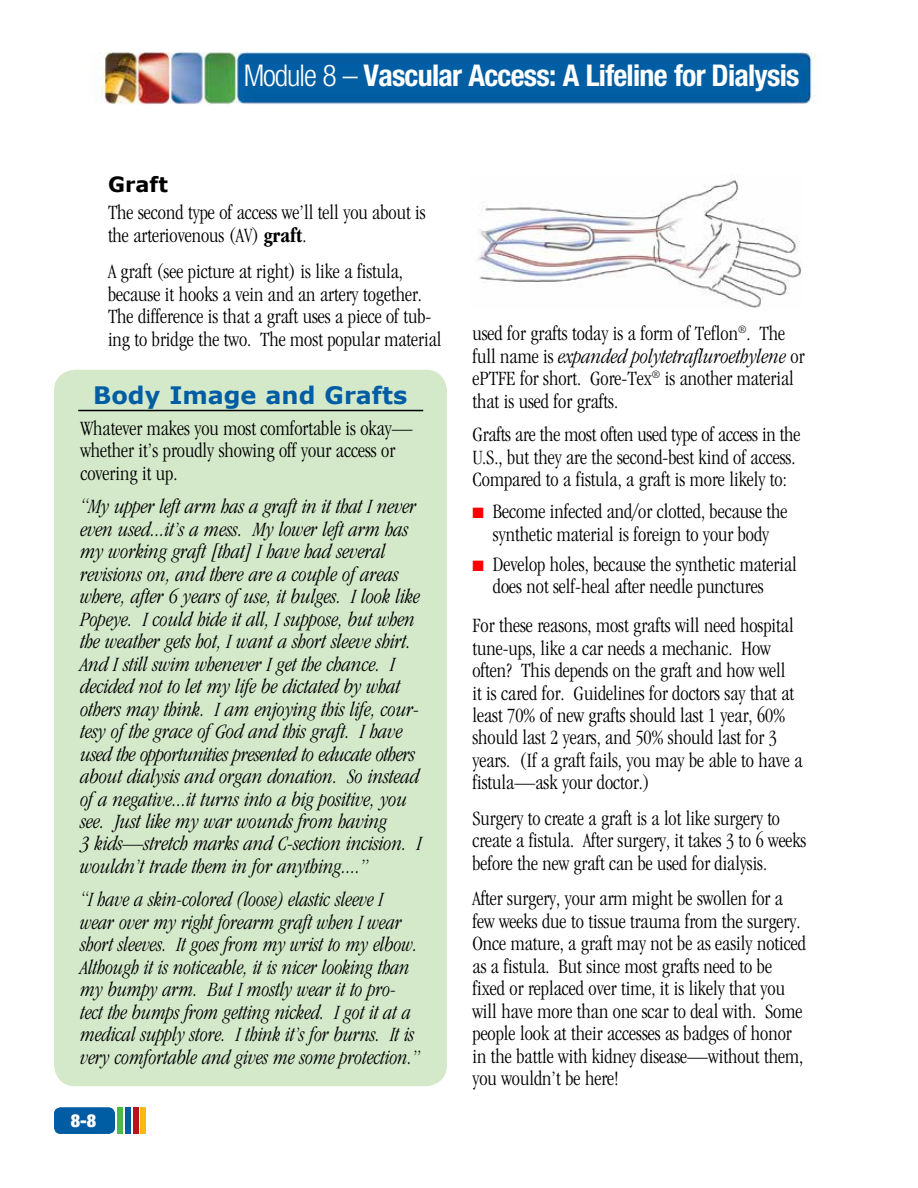
<style>
.page{position:relative;width:918px;height:1188px;background:#fff}
.page>*{position:absolute;margin:0;border:0;box-sizing:border-box;transform-origin:0 0}
.t1{font:700 condensed 30px "Helvetica Neue LT Std";letter-spacing:-.025em;color:#fff}
.t2{font:700 24px "Verdana";color:#005da4}
.t3{font:300 condensed 21px/22.5px "ITC Garamond Std";color:#000}
.t4{font:italic 300 condensed 21px/22.5px "ITC Garamond Std";color:#000}
.t5{font:700 21px "Verdana";color:#000}
.t6{font:900 condensed 18px "Helvetica Neue LT Std";color:#fff}
.s1{font-weight:300}
.s2{font-weight:700}
.s3{font-style:italic}
.s4{color:#f00}
</style>
<div class="page">
<img style="left:100px;top:52px;width:715px;height:52px">
<div style="left:54px;top:1108px;width:61px;height:26px;background:#005da4;border-radius:7px"></div>
<div style="left:118px;top:1107px;width:5px;height:27px;background:#50b848"></div>
<div style="left:126px;top:1107px;width:5px;height:27px;background:#005da4"></div>
<div style="left:141px;top:1107px;width:5px;height:27px;background:#fdb913"></div>
<div style="left:133px;top:1107px;width:5px;height:27px;background:#ba141a"></div>
<div style="left:54px;top:370px;width:393px;height:716px;background:#d3e9ca;border-radius:22px"></div>
<hr style="left:78px;top:410px;width:345px;height:1px;background:#000">
<img style="left:477px;top:178px;width:326px;height:131px">
<h1 class="t1" style="left:244px;top:57px;width:557px"><span class="s1">Module 8 –</span> Vascular Access: A Lifeline for Dialysis</h1>
<p class="t5" style="left:108px;top:170px;width:61px">Graft</p>
<p class="t3" style="left:108px;top:202px;width:319px">The second type of access we’ll tell you about is the arteriovenous (AV) <span class="s2">graft</span>.</p>
<p class="t3" style="left:108px;top:261px;width:335px">A graft (see picture at right) is like a fistula, because it hooks a vein and an artery together.<br>The difference is that a graft uses a piece of tub&shy;ing to bridge the two. The most popular material</p>
<p class="t2" style="left:93px;top:379px;width:316px">Body Image and Grafts</p>
<p class="t3" style="left:80px;top:417px;width:334px">Whatever makes you most comfortable is okay— whether it’s proudly showing off your access or covering it up.</p>
<p class="t4" style="left:80px;top:496px;width:343px">“My upper left arm has a graft in it that I never even used...it’s a mess. My lower left arm has my working graft [that] I have had several revisions on, and there are a couple of areas where, after 6 years of use, it bulges. I look like Popeye. I could hide it all, I suppose, but when the weather gets hot, I want a short sleeve shirt.<br>And I still swim whenever I get the chance. I decided not to let my life be dictated by what others may think. I am enjoying this life, cour&shy;tesy of the grace of God and this graft. I have used the opportunities presented to educate others about dialysis and organ donation. So instead of a negative...it turns into a big positive, you see. Just like my war wounds from having<br>3 kids—stretch marks and C-section incision. I wouldn’t trade them in for anything....”</p>
<p class="t4" style="left:80px;top:889px;width:341px">“I have a skin-colored (loose) elastic sleeve I wear over my right forearm graft when I wear short sleeves. It goes from my wrist to my elbow.<br>Although it is noticeable, it is nicer looking than my bumpy arm. But I mostly wear it to pro&shy;tect the bumps from getting nicked. I got it at a medical supply store. I think it’s for burns. It is very comfortable and gives me some protection.”</p>
<p class="t6" style="left:71px;top:1110px;width:27px">8-8</p>
<p class="t6" style="left:75px;top:1111px;width:17px">8-</p>
<p class="t3" style="left:472px;top:322px;width:334px">used for grafts today is a form of Teflon<sup>®</sup>. The full name is <span class="s3">expanded polytetrafluroethylene</span> or ePTFE for short. Gore-Tex<sup>®</sup> is another material that is used for grafts.</p>
<p class="t3" style="left:473px;top:423px;width:329px">Grafts are the most often used type of access in the<br>U.S., but they are the second-best kind of access.<br>Compared to a fistula, a graft is more likely to:</p>
<p class="t3" style="left:472px;top:501px;width:317px;text-align:center"><span class="s4">■</span> Become infected and/or clotted, because the synthetic material is foreign to your body</p>
<p class="t3" style="left:493px;top:553px;width:305px;text-indent:-20px"><span class="s4">■</span> Develop holes, because the synthetic material does not self-heal after needle punctures</p>
<p class="t3" style="left:472px;top:614px;width:332px">For these reasons, most grafts will need hospital tune-ups, like a car needs a mechanic. How often? This depends on the graft and how well<br>it is cared for. Guidelines for doctors say that at least 70% of new grafts should last 1 year, 60% should last 2 years, and 50% should last for 3 years. (If a graft fails, you may be able to have a fistula—ask your doctor.)</p>
<p class="t3" style="left:472px;top:807px;width:335px">Surgery to create a graft is a lot like surgery to create a fistula. After surgery, it takes 3 to 6 weeks before the new graft can be used for dialysis.</p>
<p class="t3" style="left:472px;top:888px;width:335px">After surgery, your arm might be swollen for a few weeks due to tissue trauma from the surgery.<br>Once mature, a graft may not be as easily noticed as a fistula. But since most grafts need to be fixed or replaced over time, it is likely that you will have more than one scar to deal with. Some people look at their accesses as badges of honor in the battle with kidney disease—without them, you wouldn’t be here!</p>
</div>
